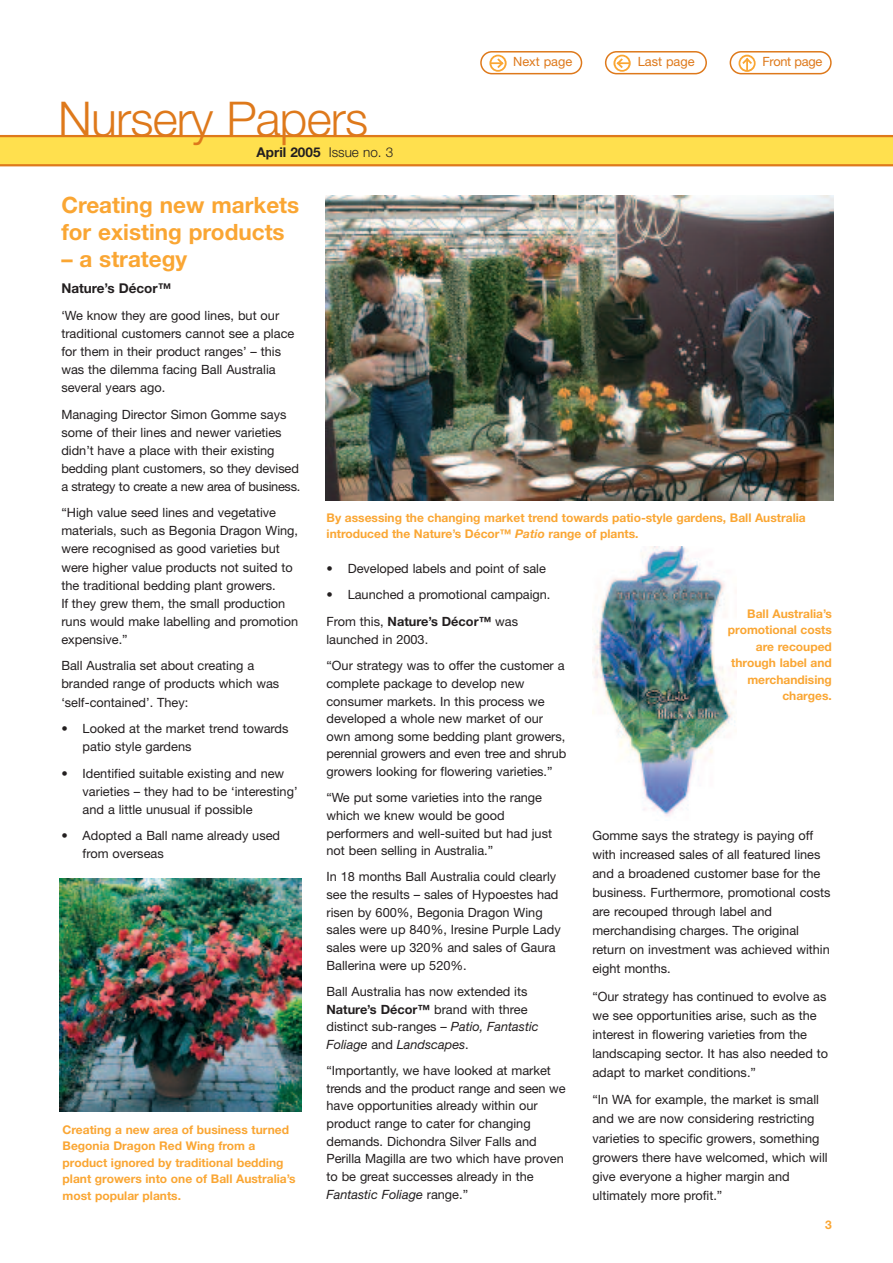
<style>
.page{position:relative;width:893px;height:1263px;background:#fff}
.page>*{position:absolute;margin:0;border:0;box-sizing:border-box;transform-origin:0 0}
.t1{font:300 48px "Helvetica Neue";letter-spacing:-.015em;color:#de791b}
.t2{font:700 22.5px/27px "Helvetica Neue";color:#faa633}
.t3{font:700 13.5px "Helvetica Neue";color:#231f20}
.t4{font:12.75px/17.7px "Helvetica Neue";color:#231f20}
.t5{font:12.75px "Helvetica Neue";color:#de791b}
.t6{font:12.75px "Helvetica Neue";letter-spacing:-.02em;color:#de791b}
.t7{font:700 12px/16.5px "Helvetica Neue";color:#faa633}
.s1{font-weight:300}
.s2{font-style:italic}
.s3{font-weight:700}
</style>
<div class="page">
<img style="left:325px;top:196px;width:508px;height:304px">
<div style="left:0;top:136px;width:893px;height:30px;background:#ffe04e"></div>
<hr style="left:0;top:135px;width:893px;height:2px;background:#de791b">
<hr style="left:0;top:164px;width:893px;height:2px;background:#de791b">
<svg style="left:480px;top:51px;width:102px;height:23px"></svg>
<svg style="left:730px;top:51px;width:102px;height:23px"></svg>
<svg style="left:605px;top:51px;width:102px;height:23px"></svg>
<img style="left:60px;top:878px;width:241px;height:234px">
<img style="left:592px;top:547px;width:144px;height:269px">
<h1 class="t1" style="left:58px;top:102px;width:311px">Nursery Papers</h1>
<p class="t3" style="left:257px;top:148px;width:138px">April 2005 <span class="s1">Issue no. 3</span></p>
<p class="t5" style="left:513px;top:57px;width:61px">Next page</p>
<p class="t5" style="left:638px;top:57px;width:58px">Last page</p>
<p class="t6" style="left:762px;top:57px;width:61px">Front page</p>
<h2 class="t2" style="left:61px;top:194px;width:239px">Creating new markets for existing products</h2>
<h2 class="t2" style="left:61px;top:248px;width:127px">– a strategy</h2>
<p class="t3" style="left:61px;top:283px;width:111px">Nature’s Décor™</p>
<p class="t4" style="left:61px;top:307px;width:234px">‘We know they are good lines, but our traditional customers cannot see a place for them in their product ranges’ – this was the dilemma facing Ball Australia several years ago.</p>
<p class="t4" style="left:61px;top:406px;width:240px">Managing Director Simon Gomme says some of their lines and newer varieties didn’t have a place with their existing bedding plant customers, so they devised a strategy to create a new area of business.</p>
<p class="t4" style="left:61px;top:505px;width:238px">“High value seed lines and vegetative materials, such as Begonia Dragon Wing, were recognised as good varieties but were higher value products not suited to the traditional bedding plant growers.<br>If they grew them, the small production runs would make labelling and promotion expensive.”</p>
<p class="t4" style="left:61px;top:658px;width:219px">Ball Australia set about creating a branded range of products which was ‘self-contained’. They:</p>
<p class="t4" style="left:83px;top:721px;width:207px;text-indent:-21px">• Looked at the market trend towards patio style gardens</p>
<p class="t4" style="left:83px;top:765px;width:216px;text-indent:-21px">• Identified suitable existing and new varieties – they had to be ‘interesting’ and a little unusual if possible</p>
<p class="t4" style="left:83px;top:828px;width:199px;text-indent:-21px">• Adopted a Ball name already used from overseas</p>
<p class="t4" style="left:592px;top:827px;width:240px;line-height:19px">Gomme says the strategy is paying off with increased sales of all featured lines and a broadened customer base for the business. Furthermore, promotional costs are recouped through label and merchandising charges. The original return on investment was achieved within eight months.</p>
<p class="t4" style="left:592px;top:988px;width:237px;line-height:19px">“Our strategy has continued to evolve as we see opportunities arise, such as the interest in flowering varieties from the landscaping sector. It has also needed to adapt to market conditions.”</p>
<p class="t4" style="left:592px;top:1091px;width:237px;line-height:19px">“In WA for example, the market is small and we are now considering restricting varieties to specific growers, something growers there have welcomed, which will give everyone a higher margin and ultimately more profit.”</p>
<p class="t7" style="left:327px;top:510px;width:481px">By assessing the changing market trend towards patio-style gardens, Ball Australia introduced the Nature’s Décor™ <span class="s2">Patio</span> range of plants.</p>
<p class="t4" style="left:326px;top:560px;width:221px">• Developed labels and point of sale</p>
<p class="t4" style="left:326px;top:583px;width:226px;line-height:26.5px">• Launched a promotional campaign.<br>From this, <span class="s3">Nature’s Décor™</span> was</p>
<p class="t4" style="left:326px;top:628px;width:240px;line-height:26.1px">launched in 2003.<br>“Our strategy was to offer the customer a</p>
<p class="t4" style="left:326px;top:676px;width:241px">complete package to develop new consumer markets. In this process we developed a whole new market of our own among some bedding plant growers, perennial growers and even tree and shrub growers looking for flowering varieties.”</p>
<p class="t4" style="left:326px;top:790px;width:227px">“We put some varieties into the range which we knew would be good performers and well-suited but had just not been selling in Australia.”</p>
<p class="t4" style="left:326px;top:869px;width:236px">In 18 months Ball Australia could clearly see the results – sales of Hypoestes had risen by 600%, Begonia Dragon Wing sales were up 840%, Iresine Purple Lady sales were up 320% and sales of Gaura Ballerina were up 520%.</p>
<p class="t4" style="left:326px;top:984px;width:214px">Ball Australia has now extended its <span class="s3">Nature’s Décor™</span> brand with three distinct sub-ranges – <span class="s2">Patio, Fantastic Foliage</span> and <span class="s2">Landscapes</span>.</p>
<p class="t4" style="left:326px;top:1063px;width:241px">“Importantly, we have looked at market trends and the product range and seen we have opportunities already within our product range to cater for changing demands. Dichondra Silver Falls and Perilla Magilla are two which have proven to be great successes already in the <span class="s2">Fantastic Foliage</span> range.”</p>
<p class="t7" style="left:728px;top:606px;width:106px;text-align:right">Ball Australia’s promotional costs are recouped through label and merchandising charges.</p>
<p class="t7" style="left:63px;top:1122px;width:235px">Creating a new area of business turned Begonia Dragon Red Wing from a product ignored by traditional bedding plant growers into one of Ball Australia’s most popular plants.</p>
<p class="t7" style="left:825px;top:1217px;width:8px">3</p>
</div>
